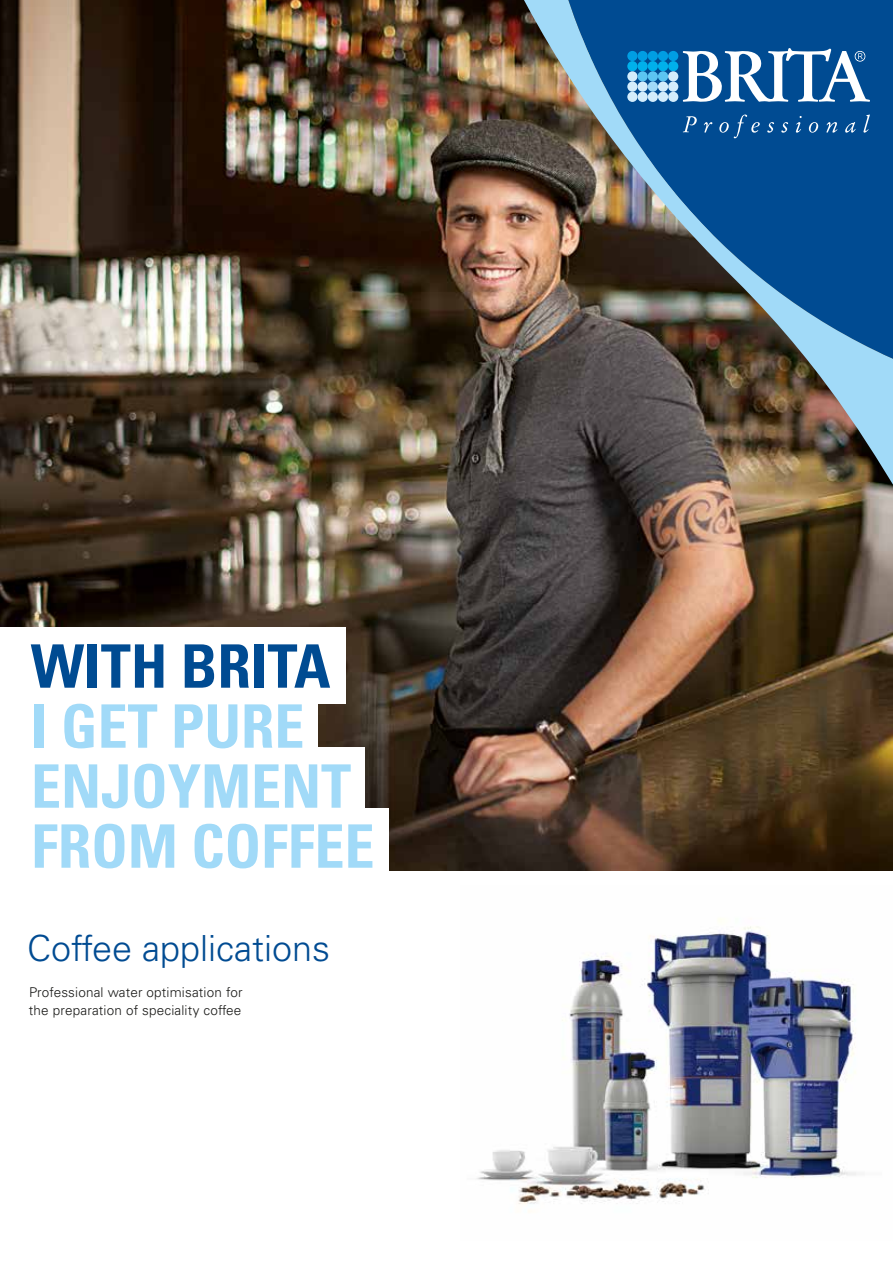
<style>
.page{position:relative;width:893px;height:1263px;background:#fff}
.page>*{position:absolute;margin:0;border:0;box-sizing:border-box;transform-origin:0 0}
.t1{font:700 condensed 60px/60px "Univers LT Std";color:#a1daf8}
.t2{font:700 condensed 60px "Univers LT Std";color:#004b92}
.t3{font:300 36px "Univers LT Std";color:#004b92}
.t4{font:300 13.5px/18px "Univers LT Std";letter-spacing:.01em;color:#1a1a18}
</style>
<div class="page">
<img style="left:0;top:0;width:893px;height:871px">
<img style="left:476px;top:918px;width:381px;height:294px">
<div style="left:0;top:627px;width:345px;height:77px;background:#fff"></div>
<div style="left:0;top:687px;width:318px;height:76px;background:#fff"></div>
<div style="left:0;top:747px;width:364px;height:77px;background:#fff"></div>
<div style="left:0;top:808px;width:388px;height:76px;background:#fff"></div>
<img style="left:488px;top:0;width:405px;height:543px">
<svg style="left:683px;top:48px;width:187px;height:55px"></svg>
<div style="left:627px;top:51px;width:10px;height:10px;background:#009ee3;border-radius:50%"></div>
<div style="left:627px;top:61px;width:10px;height:10px;background:#00b0eb;border-radius:50%"></div>
<div style="left:627px;top:71px;width:10px;height:11px;background:#d4edfc;border-radius:50%"></div>
<div style="left:627px;top:82px;width:10px;height:10px;background:#d4edfc;border-radius:50%"></div>
<div style="left:627px;top:92px;width:10px;height:10px;background:#d4edfc;border-radius:50%"></div>
<div style="left:637px;top:51px;width:11px;height:10px;background:#009ee3;border-radius:50%"></div>
<div style="left:637px;top:61px;width:11px;height:10px;background:#00b0eb;border-radius:50%"></div>
<div style="left:637px;top:71px;width:11px;height:11px;background:#5bc5f2;border-radius:50%"></div>
<div style="left:637px;top:82px;width:11px;height:10px;background:#d4edfc;border-radius:50%"></div>
<div style="left:637px;top:92px;width:11px;height:10px;background:#d4edfc;border-radius:50%"></div>
<div style="left:648px;top:51px;width:10px;height:10px;background:#009ee3;border-radius:50%"></div>
<div style="left:648px;top:61px;width:10px;height:10px;background:#00b0eb;border-radius:50%"></div>
<div style="left:648px;top:71px;width:10px;height:11px;background:#5bc5f2;border-radius:50%"></div>
<div style="left:648px;top:82px;width:10px;height:10px;background:#a1daf8;border-radius:50%"></div>
<div style="left:648px;top:92px;width:10px;height:10px;background:#d4edfc;border-radius:50%"></div>
<div style="left:658px;top:51px;width:10px;height:10px;background:#009ee3;border-radius:50%"></div>
<div style="left:658px;top:61px;width:10px;height:10px;background:#00b0eb;border-radius:50%"></div>
<div style="left:658px;top:71px;width:10px;height:11px;background:#5bc5f2;border-radius:50%"></div>
<div style="left:658px;top:82px;width:10px;height:10px;background:#d4edfc;border-radius:50%"></div>
<div style="left:658px;top:92px;width:10px;height:10px;background:#d4edfc;border-radius:50%"></div>
<div style="left:668px;top:51px;width:10px;height:10px;background:#009ee3;border-radius:50%"></div>
<div style="left:668px;top:61px;width:10px;height:10px;background:#00b0eb;border-radius:50%"></div>
<div style="left:668px;top:71px;width:10px;height:11px;background:#d4edfc;border-radius:50%"></div>
<div style="left:668px;top:82px;width:10px;height:10px;background:#d4edfc;border-radius:50%"></div>
<div style="left:668px;top:92px;width:10px;height:10px;background:#d4edfc;border-radius:50%"></div>
<svg style="left:683px;top:116px;width:14px;height:16px"></svg>
<svg style="left:704px;top:122px;width:8px;height:11px"></svg>
<svg style="left:719px;top:115px;width:41px;height:23px"></svg>
<svg style="left:767px;top:122px;width:7px;height:11px"></svg>
<svg style="left:781px;top:122px;width:7px;height:11px"></svg>
<svg style="left:796px;top:116px;width:6px;height:17px"></svg>
<svg style="left:809px;top:122px;width:9px;height:11px"></svg>
<svg style="left:826px;top:122px;width:11px;height:11px"></svg>
<svg style="left:845px;top:122px;width:11px;height:11px"></svg>
<svg style="left:863px;top:115px;width:7px;height:18px"></svg>
<h1 class="t2" style="left:31px;top:629px;width:301px">WITH BRITA</h1>
<h1 class="t1" style="left:31px;top:696px;width:345px">I GET PURE<br>ENJOYMENT<br>FROM COFFEE</h1>
<h2 class="t3" style="left:27px;top:926px;width:305px">Coffee applications</h2>
<p class="t4" style="left:29px;top:983px;width:215px">Professional water optimisation for the preparation of speciality coffee</p>
</div>
